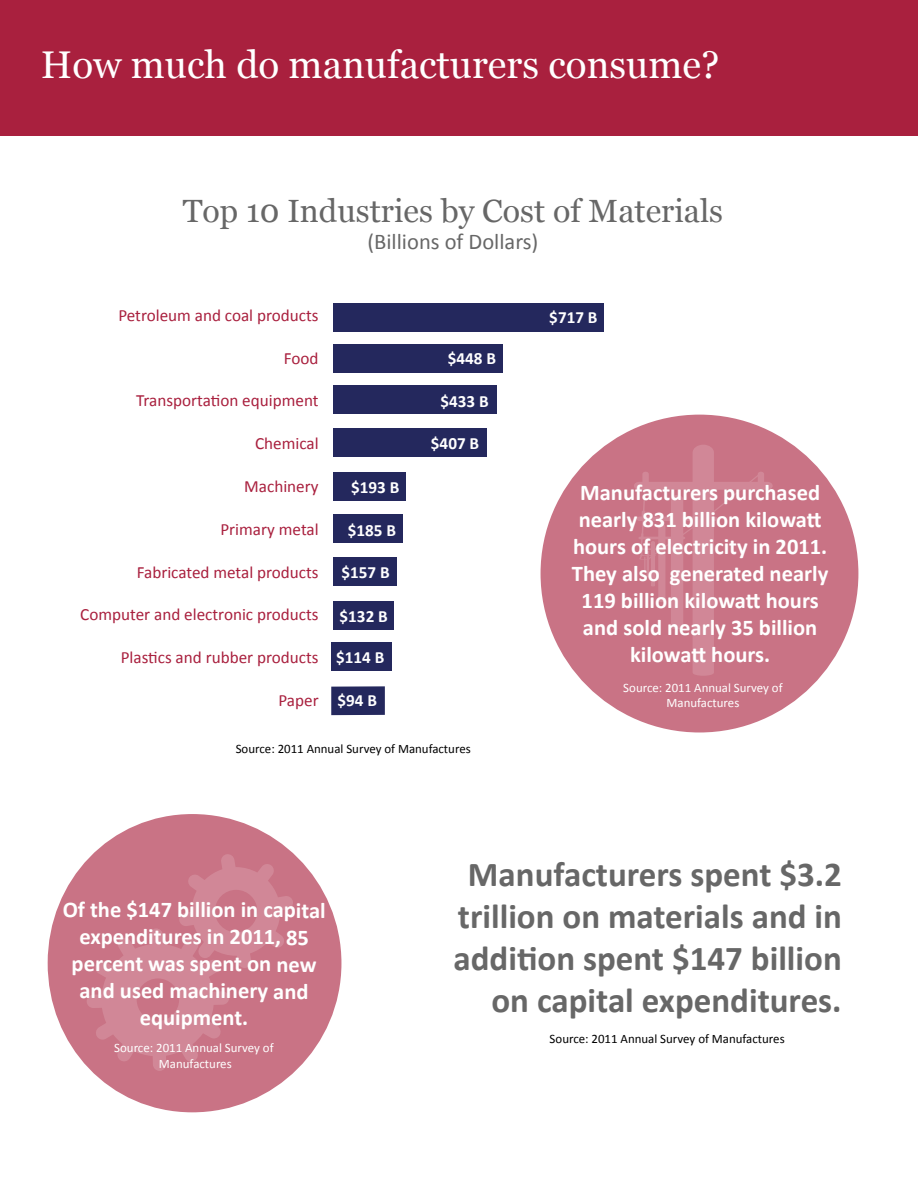
<style>
.page{position:relative;width:918px;height:1188px;background:#fff}
.page>*{position:absolute;margin:0;border:0;box-sizing:border-box;transform-origin:0 0}
.t1{font:38.55px "Georgia";color:#fff}
.t2{font:700 34.95px/42px "Calibri";color:#676767;text-align:right}
.t3{font:32.1px "Georgia";color:#676767}
.t4{font:700 22.5px/27px "Calibri";color:#fff;text-align:center}
.t5{font:22.5px "Calibri";color:#676767}
.t6{font:17.1px "Calibri";color:#a9203e}
.t7{font:700 17.1px "Calibri";color:#fff}
.t8{font:12.9px/15.5px "Calibri";letter-spacing:-.005em;color:#fff;text-align:center}
.t9{font:12.9px "Calibri";color:#000}
</style>
<div class="page">
<div style="left:0;top:0;width:918px;height:135px;background:#a9203e"></div>
<div style="left:47px;top:814px;width:295px;height:299px;background:#c97385;border-radius:50%"></div>
<svg style="left:87px;top:854px;width:206px;height:217px"></svg>
<div style="left:541px;top:415px;width:317px;height:317px;background:#c97385;border-radius:50%"></div>
<svg style="left:634px;top:445px;width:139px;height:231px"></svg>
<div style="left:333px;top:303px;width:271px;height:29px;background:#24285d"></div>
<div style="left:333px;top:344px;width:169px;height:29px;background:#24285d"></div>
<div style="left:333px;top:385px;width:164px;height:29px;background:#24285d"></div>
<div style="left:333px;top:428px;width:154px;height:28px;background:#24285d"></div>
<div style="left:333px;top:472px;width:73px;height:29px;background:#24285d"></div>
<div style="left:333px;top:515px;width:70px;height:28px;background:#24285d"></div>
<div style="left:333px;top:557px;width:63px;height:29px;background:#24285d"></div>
<div style="left:333px;top:601px;width:60px;height:29px;background:#24285d"></div>
<div style="left:332px;top:643px;width:60px;height:28px;background:#24285d"></div>
<div style="left:331px;top:686px;width:54px;height:29px;background:#24285d"></div>
<h1 class="t1" style="left:41px;top:43px;width:680px">How much do manufacturers consume?</h1>
<h3 class="t3" style="left:183px;top:192px;width:542px">Top 10 Industries by Cost of Materials</h3>
<p class="t5" style="left:367px;top:227px;width:173px">(Billions of Dollars)</p>
<p class="t6" style="left:118px;top:304px;width:202px">Petroleum and coal products</p>
<p class="t7" style="left:549px;top:306px;width:50px">$717 B</p>
<p class="t6" style="left:284px;top:347px;width:36px">Food</p>
<p class="t6" style="left:136px;top:390px;width:184px">Transportation equipment</p>
<p class="t7" style="left:448px;top:347px;width:50px">$448 B</p>
<p class="t7" style="left:440px;top:390px;width:50px">$433 B</p>
<p class="t6" style="left:255px;top:433px;width:65px">Chemical</p>
<p class="t7" style="left:431px;top:432px;width:50px">$407 B</p>
<p class="t6" style="left:244px;top:475px;width:76px">Machinery</p>
<p class="t7" style="left:351px;top:477px;width:50px">$193 B</p>
<p class="t4" style="left:572px;top:479px;width:258px">Manufacturers purchased nearly 831 billion kilowatt hours of electricity in 2011.<br>They also generated nearly<br>119 billion kilowatt hours and sold nearly 35 billion kilowatt hours.</p>
<p class="t8" style="left:623px;top:680px;width:161px">Source: 2011 Annual Survey of</p>
<p class="t7" style="left:348px;top:519px;width:50px">$185 B</p>
<p class="t6" style="left:220px;top:518px;width:100px">Primary metal</p>
<p class="t7" style="left:342px;top:562px;width:50px">$157 B</p>
<p class="t6" style="left:137px;top:561px;width:183px">Fabricated metal products</p>
<p class="t6" style="left:80px;top:604px;width:240px">Computer and electronic products</p>
<p class="t7" style="left:340px;top:605px;width:50px">$132 B</p>
<p class="t7" style="left:336px;top:646px;width:50px">$114 B</p>
<p class="t6" style="left:121px;top:647px;width:199px">Plastics and rubber products</p>
<p class="t7" style="left:337px;top:689px;width:41px">$94 B</p>
<p class="t6" style="left:278px;top:690px;width:42px">Paper</p>
<p class="t8" style="left:667px;top:696px;width:74px">Manufactures</p>
<p class="t9" style="left:236px;top:740px;width:237px">Source: 2011 Annual Survey of Manufactures</p>
<p class="t4" style="left:63px;top:896px;width:265px">Of the $147 billion in capital expenditures in 2011, 85 percent was spent on new and used machinery and equipment.</p>
<p class="t8" style="left:114px;top:1040px;width:161px">Source: 2011 Annual Survey of<br>Manufactures</p>
<h2 class="t2" style="left:453px;top:853px;width:390px">Manufacturers spent $3.2 trillion on materials and in addition spent $147 billion on capital expenditures.</h2>
<p class="t9" style="left:550px;top:1031px;width:237px">Source: 2011 Annual Survey of Manufactures</p>
</div>
